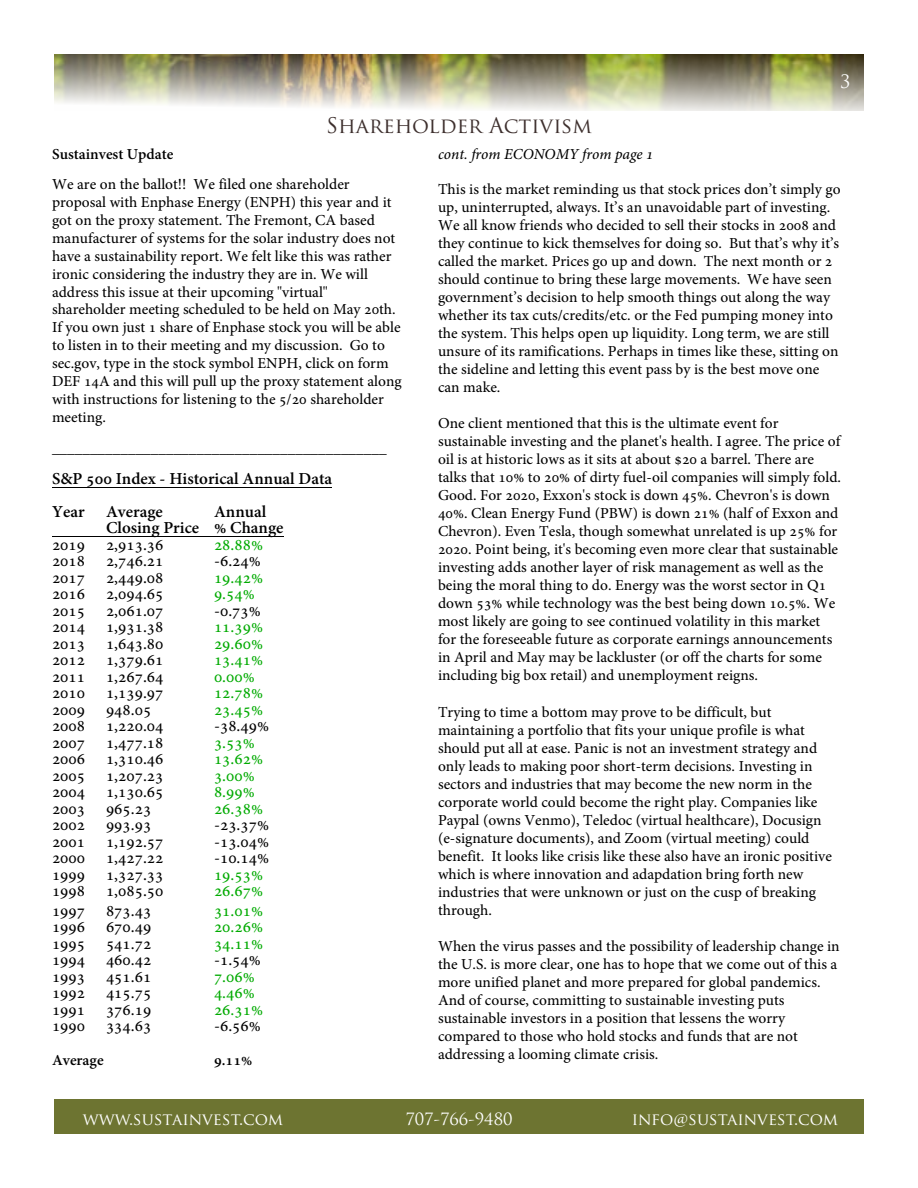
<style>
.page{position:relative;width:918px;height:1188px;background:#fff}
.page>*{position:absolute;margin:0;border:0;box-sizing:border-box;transform-origin:0 0}
.t1{font:21px "Trajan Pro";color:#3d2f2d}
.t2{font:18px "Trajan Pro";color:#fff}
.t3{font:16.5px "Adobe Hebrew";color:#000}
.t4{font:16.5px "Adobe Hebrew";color:#0a0}
.t5{font:700 16.5px/32.4px "Adobe Hebrew";color:#000}
.t6{font:16.5px "Trajan Pro";color:#fff}
.t7{font:15px/18px "Adobe Hebrew";color:#000}
.t8{font:700 15px "Adobe Hebrew";color:#000}
.t9{font:italic 15px "Adobe Hebrew";color:#000}
</style>
<div class="page">
<div style="left:54px;top:1100px;width:810px;height:34px;background:#6d7431"></div>
<img style="left:54px;top:54px;width:810px;height:57px">
<hr style="left:52px;top:536px;width:231px;height:1px;background:#000">
<hr style="left:52px;top:487px;width:280px;height:1px;background:#000">
<p class="t2" style="left:840px;top:70px;width:12px">3</p>
<h1 class="t1" style="left:326px;top:112px;width:267px">Shareholder Activism</h1>
<p class="t9" style="left:438px;top:145px;width:217px">cont. from ECONOMY from page 1</p>
<p class="t7" style="left:438px;top:180px;width:404px">This is the market reminding us that stock prices don’t simply go up, uninterrupted, always. It’s an unavoidable part of investing.<br>We all know friends who decided to sell their stocks in 2008 and they continue to kick themselves for doing so. But that’s why it’s called the market. Prices go up and down. The next month or 2 should continue to bring these large movements. We have seen government’s decision to help smooth things out along the way whether its tax cuts/credits/etc. or the Fed pumping money into the system. This helps open up liquidity. Long term, we are still unsure of its ramifications. Perhaps in times like these, sitting on the sideline and letting this event pass by is the best move one can make.</p>
<p class="t7" style="left:438px;top:414px;width:405px">One client mentioned that this is the ultimate event for sustainable investing and the planet's health. I agree. The price of oil is at historic lows as it sits at about $20 a barrel. There are talks that 10% to 20% of dirty fuel-oil companies will simply fold.<br>Good. For 2020, Exxon's stock is down 45%. Chevron's is down 40%. Clean Energy Fund (PBW) is down 21% (half of Exxon and Chevron). Even Tesla, though somewhat unrelated is up 25% for 2020. Point being, it's becoming even more clear that sustainable investing adds another layer of risk management as well as the being the moral thing to do. Energy was the worst sector in Q1 down 53% while technology was the best being down 10.5%. We most likely are going to see continued volatility in this market for the foreseeable future as corporate earnings announcements in April and May may be lackluster (or off the charts for some including big box retail) and unemployment reigns.</p>
<p class="t7" style="left:438px;top:703px;width:395px">Trying to time a bottom may prove to be difficult, but maintaining a portfolio that fits your unique profile is what should put all at ease. Panic is not an investment strategy and only leads to making poor short-term decisions. Investing in sectors and industries that may become the new norm in the corporate world could become the right play. Companies like Paypal (owns Venmo), Teledoc (virtual healthcare), Docusign (e-signature documents), and Zoom (virtual meeting) could benefit. It looks like crisis like these also have an ironic positive which is where innovation and adapdation bring forth new industries that were unknown or just on the cusp of breaking through.</p>
<p class="t7" style="left:438px;top:937px;width:403px">When the virus passes and the possibility of leadership change in the U.S. is more clear, one has to hope that we come out of this a more unified planet and more prepared for global pandemics.<br>And of course, committing to sustainable investing puts sustainable investors in a position that lessens the worry compared to those who hold stocks and funds that are not addressing a looming climate crisis.</p>
<p class="t8" style="left:52px;top:145px;width:123px">Sustainvest Update</p>
<p class="t7" style="left:52px;top:176px;width:351px">We are on the ballot!! We filed one shareholder proposal with Enphase Energy (ENPH) this year and it got on the proxy statement. The Fremont, CA based manufacturer of systems for the solar industry does not have a sustainability report. We felt like this was rather ironic considering the industry they are in. We will address this issue at their upcoming "virtual" shareholder meeting scheduled to be held on May 20th.<br>If you own just 1 share of Enphase stock you will be able to listen in to their meeting and my discussion. Go to sec.gov, type in the stock symbol ENPH, click on form DEF 14A and this will pull up the proxy statement along with instructions for listening to the 5/20 shareholder meeting.</p>
<p class="t7" style="left:52px;top:439px;width:336px">____________________________________________</p>
<p class="t5" style="left:52px;top:463px;width:282px">S&amp;P 500 Index - Historical Annual Data<br>Year</p>
<p class="t5" style="left:106px;top:503px;width:179px;line-height:16.5px;text-indent:108px">Annual<br>Closing Price % Change</p>
<p class="t5" style="left:106px;top:495px;width:58px">Average</p>
<p class="t3" style="left:52px;top:534px;width:35px">2019</p>
<p class="t3" style="left:106px;top:534px;width:59px">2,913.36</p>
<p class="t4" style="left:214px;top:534px;width:51px">28.88%</p>
<p class="t3" style="left:52px;top:551px;width:35px">2018</p>
<p class="t3" style="left:106px;top:551px;width:59px">2,746.21</p>
<p class="t3" style="left:214px;top:551px;width:48px">-6.24%</p>
<p class="t3" style="left:52px;top:567px;width:35px">2017</p>
<p class="t3" style="left:106px;top:567px;width:59px">2,449.08</p>
<p class="t4" style="left:214px;top:567px;width:51px">19.42%</p>
<p class="t3" style="left:52px;top:584px;width:35px">2016</p>
<p class="t3" style="left:106px;top:584px;width:59px">2,094.65</p>
<p class="t4" style="left:214px;top:584px;width:42px">9.54%</p>
<p class="t3" style="left:52px;top:600px;width:35px">2015</p>
<p class="t3" style="left:106px;top:600px;width:59px">2,061.07</p>
<p class="t3" style="left:214px;top:600px;width:48px">-0.73%</p>
<p class="t3" style="left:52px;top:617px;width:35px">2014</p>
<p class="t3" style="left:106px;top:617px;width:59px">1,931.38</p>
<p class="t4" style="left:214px;top:617px;width:51px">11.39%</p>
<p class="t3" style="left:52px;top:633px;width:35px">2013</p>
<p class="t3" style="left:106px;top:633px;width:59px">1,643.80</p>
<p class="t4" style="left:214px;top:633px;width:51px">29.60%</p>
<p class="t3" style="left:52px;top:650px;width:35px">2012</p>
<p class="t3" style="left:106px;top:650px;width:59px">1,379.61</p>
<p class="t4" style="left:214px;top:650px;width:51px">13.41%</p>
<p class="t3" style="left:52px;top:666px;width:35px">2011</p>
<p class="t3" style="left:106px;top:666px;width:59px">1,267.64</p>
<p class="t4" style="left:214px;top:666px;width:42px">0.00%</p>
<p class="t3" style="left:52px;top:683px;width:35px">2010</p>
<p class="t3" style="left:106px;top:683px;width:59px">1,139.97</p>
<p class="t4" style="left:214px;top:683px;width:51px">12.78%</p>
<p class="t3" style="left:52px;top:699px;width:35px">2009</p>
<p class="t3" style="left:106px;top:699px;width:47px">948.05</p>
<p class="t4" style="left:214px;top:699px;width:51px">23.45%</p>
<p class="t3" style="left:52px;top:716px;width:35px">2008</p>
<p class="t3" style="left:106px;top:716px;width:59px">1,220.04</p>
<p class="t3" style="left:214px;top:716px;width:57px">-38.49%</p>
<p class="t3" style="left:52px;top:732px;width:35px">2007</p>
<p class="t3" style="left:106px;top:732px;width:59px">1,477.18</p>
<p class="t4" style="left:214px;top:732px;width:42px">3.53%</p>
<p class="t3" style="left:52px;top:749px;width:35px">2006</p>
<p class="t3" style="left:106px;top:749px;width:59px">1,310.46</p>
<p class="t4" style="left:214px;top:749px;width:51px">13.62%</p>
<p class="t3" style="left:52px;top:765px;width:35px">2005</p>
<p class="t3" style="left:106px;top:765px;width:59px">1,207.23</p>
<p class="t4" style="left:214px;top:765px;width:42px">3.00%</p>
<p class="t3" style="left:52px;top:782px;width:35px">2004</p>
<p class="t3" style="left:106px;top:782px;width:59px">1,130.65</p>
<p class="t4" style="left:214px;top:782px;width:42px">8.99%</p>
<p class="t3" style="left:52px;top:798px;width:35px">2003</p>
<p class="t3" style="left:106px;top:798px;width:47px">965.23</p>
<p class="t4" style="left:214px;top:798px;width:51px">26.38%</p>
<p class="t3" style="left:52px;top:815px;width:35px">2002</p>
<p class="t3" style="left:106px;top:815px;width:47px">993.93</p>
<p class="t3" style="left:214px;top:815px;width:57px">-23.37%</p>
<p class="t3" style="left:52px;top:831px;width:35px">2001</p>
<p class="t3" style="left:106px;top:831px;width:59px">1,192.57</p>
<p class="t3" style="left:214px;top:831px;width:57px">-13.04%</p>
<p class="t3" style="left:52px;top:848px;width:35px">2000</p>
<p class="t3" style="left:106px;top:848px;width:59px">1,427.22</p>
<p class="t3" style="left:214px;top:848px;width:57px">-10.14%</p>
<p class="t3" style="left:52px;top:864px;width:35px">1999</p>
<p class="t3" style="left:106px;top:864px;width:59px">1,327.33</p>
<p class="t4" style="left:214px;top:864px;width:51px">19.53%</p>
<p class="t3" style="left:52px;top:881px;width:35px">1998</p>
<p class="t3" style="left:106px;top:881px;width:59px">1,085.50</p>
<p class="t4" style="left:214px;top:881px;width:51px">26.67%</p>
<p class="t3" style="left:52px;top:900px;width:35px">1997</p>
<p class="t3" style="left:106px;top:900px;width:47px">873.43</p>
<p class="t4" style="left:214px;top:900px;width:51px">31.01%</p>
<p class="t3" style="left:52px;top:917px;width:35px">1996</p>
<p class="t3" style="left:106px;top:917px;width:47px">670.49</p>
<p class="t4" style="left:214px;top:917px;width:51px">20.26%</p>
<p class="t3" style="left:52px;top:933px;width:35px">1995</p>
<p class="t3" style="left:106px;top:933px;width:47px">541.72</p>
<p class="t4" style="left:214px;top:933px;width:51px">34.11%</p>
<p class="t3" style="left:52px;top:950px;width:35px">1994</p>
<p class="t3" style="left:106px;top:950px;width:47px">460.42</p>
<p class="t3" style="left:214px;top:950px;width:48px">-1.54%</p>
<p class="t3" style="left:52px;top:966px;width:35px">1993</p>
<p class="t3" style="left:106px;top:966px;width:47px">451.61</p>
<p class="t4" style="left:214px;top:966px;width:42px">7.06%</p>
<p class="t3" style="left:52px;top:983px;width:35px">1992</p>
<p class="t3" style="left:106px;top:983px;width:47px">415.75</p>
<p class="t4" style="left:214px;top:983px;width:42px">4.46%</p>
<p class="t3" style="left:52px;top:999px;width:35px">1991</p>
<p class="t3" style="left:106px;top:999px;width:47px">376.19</p>
<p class="t4" style="left:214px;top:999px;width:51px">26.31%</p>
<p class="t3" style="left:52px;top:1016px;width:35px">1990</p>
<p class="t3" style="left:106px;top:1016px;width:47px">334.63</p>
<p class="t3" style="left:214px;top:1016px;width:48px">-6.56%</p>
<p class="t8" style="left:52px;top:1051px;width:53px">Average</p>
<p class="t8" style="left:214px;top:1051px;width:40px">9.11%</p>
<p class="t6" style="left:83px;top:1108px;width:202px">www.sustainvest.com</p>
<p class="t6" style="left:405px;top:1108px;width:109px">707-766-9480</p>
<p class="t6" style="left:632px;top:1108px;width:208px">info@sustainvest.com</p>
</div>
